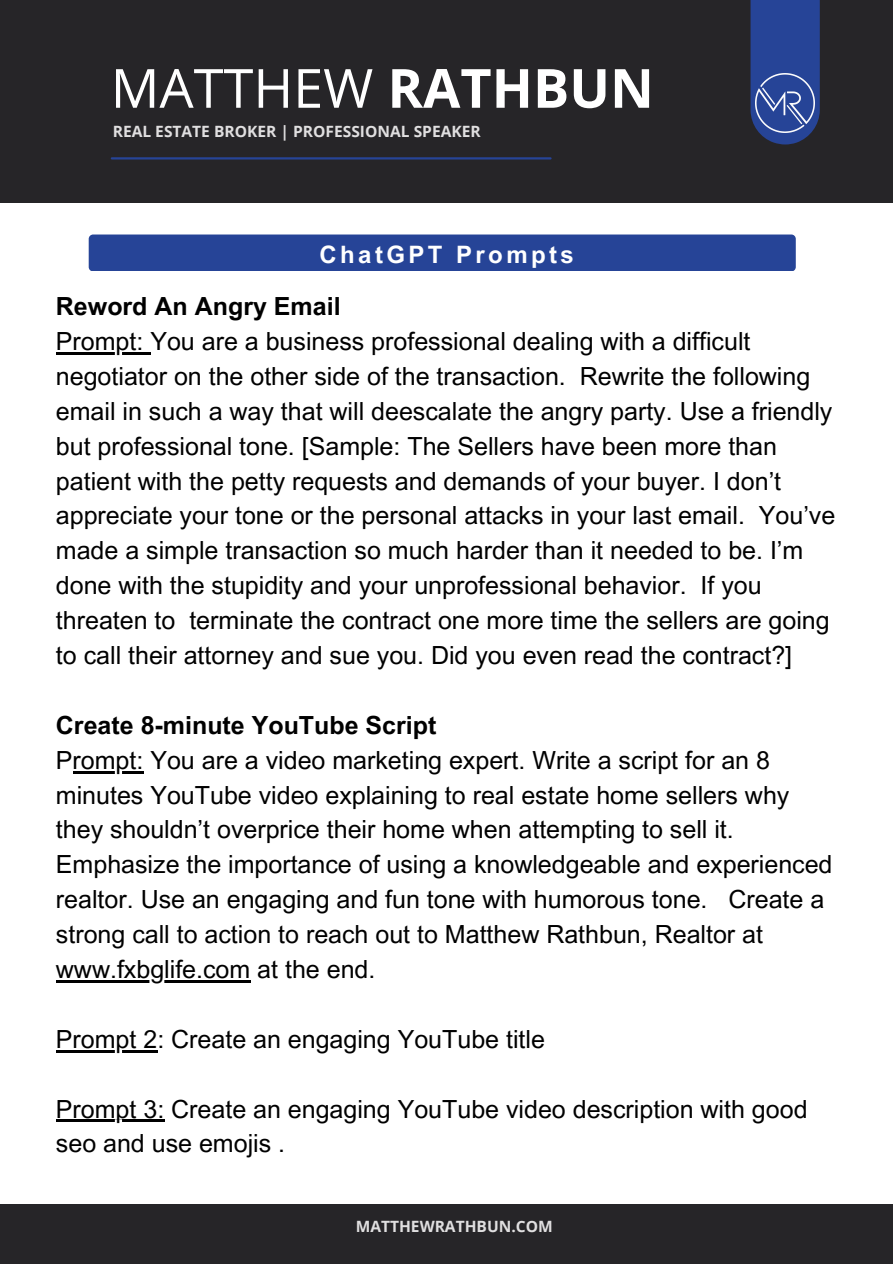
<style>
.page{position:relative;width:893px;height:1264px;background:#fff}
.page>*{position:absolute;margin:0;border:0;box-sizing:border-box;transform-origin:0 0}
.t1{font:54px "Open Sans";color:#fff}
.t2{font:25.05px/34.8px "Arial MT Pro";color:#000}
.t3{font:700 25.05px "Arial MT Pro";color:#000}
.t4{font:700 24px "Arial MT Pro";letter-spacing:.14em;color:#fff}
.t5{font:700 15.6px "Open Sans";color:#e0dfe0}
.s1{font-weight:700}
</style>
<div class="page">
<div style="left:0;top:0;width:892px;height:203px;background:#262528"></div>
<svg style="left:750px;top:0;width:69px;height:144px;background:#26418e"></svg>
<hr style="left:112px;top:157px;width:438px;height:2px;background:#264497">
<div style="left:89px;top:234px;width:706px;height:37px;background:#264497;border-radius:4px"></div>
<div style="left:0;top:1204px;width:892px;height:59px;background:#262528"></div>
<img style="left:755px;top:73px;width:59px;height:60px">
<hr style="left:56px;top:352px;width:94px;height:2px;background:#000">
<hr style="left:73px;top:771px;width:70px;height:2px;background:#000">
<hr style="left:56px;top:980px;width:194px;height:2px;background:#000">
<hr style="left:56px;top:1050px;width:101px;height:2px;background:#000">
<hr style="left:56px;top:1119px;width:108px;height:3px;background:#000">
<h1 class="t1" style="left:111px;top:50px;width:544px">MATTHEW <span class="s1">RATHBUN</span></h1>
<p class="t5" style="left:113px;top:121px;width:369px">REAL ESTATE BROKER | PROFESSIONAL SPEAKER</p>
<p class="t4" style="left:319px;top:245px;width:256px">ChatGPT Prompts</p>
<p class="t3" style="left:56px;top:297px;width:286px">Reword An Angry Email</p>
<p class="t2" style="left:56px;top:327px;width:780px">Prompt: You are a business professional dealing with a difficult negotiator on the other side of the transaction. Rewrite the following email in such a way that will deescalate the angry party. Use a friendly but professional tone. [Sample: The Sellers have been more than patient with the petty requests and demands of your buyer. I don’t appreciate your tone or the personal attacks in your last email. You’ve made a simple transaction so much harder than it needed to be. I’m done with the stupidity and your unprofessional behavior. If you threaten to terminate the contract one more time the sellers are going to call their attorney and sue you. Did you even read the contract?]</p>
<p class="t3" style="left:56px;top:715px;width:382px">Create 8-minute YouTube Script</p>
<p class="t2" style="left:56px;top:745px;width:778px">Prompt: You are a video marketing expert. Write a script for an 8 minutes YouTube video explaining to real estate home sellers why they shouldn’t overprice their home when attempting to sell it.<br>Emphasize the importance of using a knowledgeable and experienced realtor. Use an engaging and fun tone with humorous tone. Create a strong call to action to reach out to Matthew Rathbun, Realtor at www.fxbglife.com at the end.</p>
<p class="t2" style="left:56px;top:1024px;width:490px">Prompt 2: Create an engaging YouTube title</p>
<p class="t2" style="left:56px;top:1094px;width:753px">Prompt 3: Create an engaging YouTube video description with good seo and use emojis .</p>
<p class="t5" style="left:355px;top:1214px;width:199px">MATTHEWRATHBUN.COM</p>
</div>
